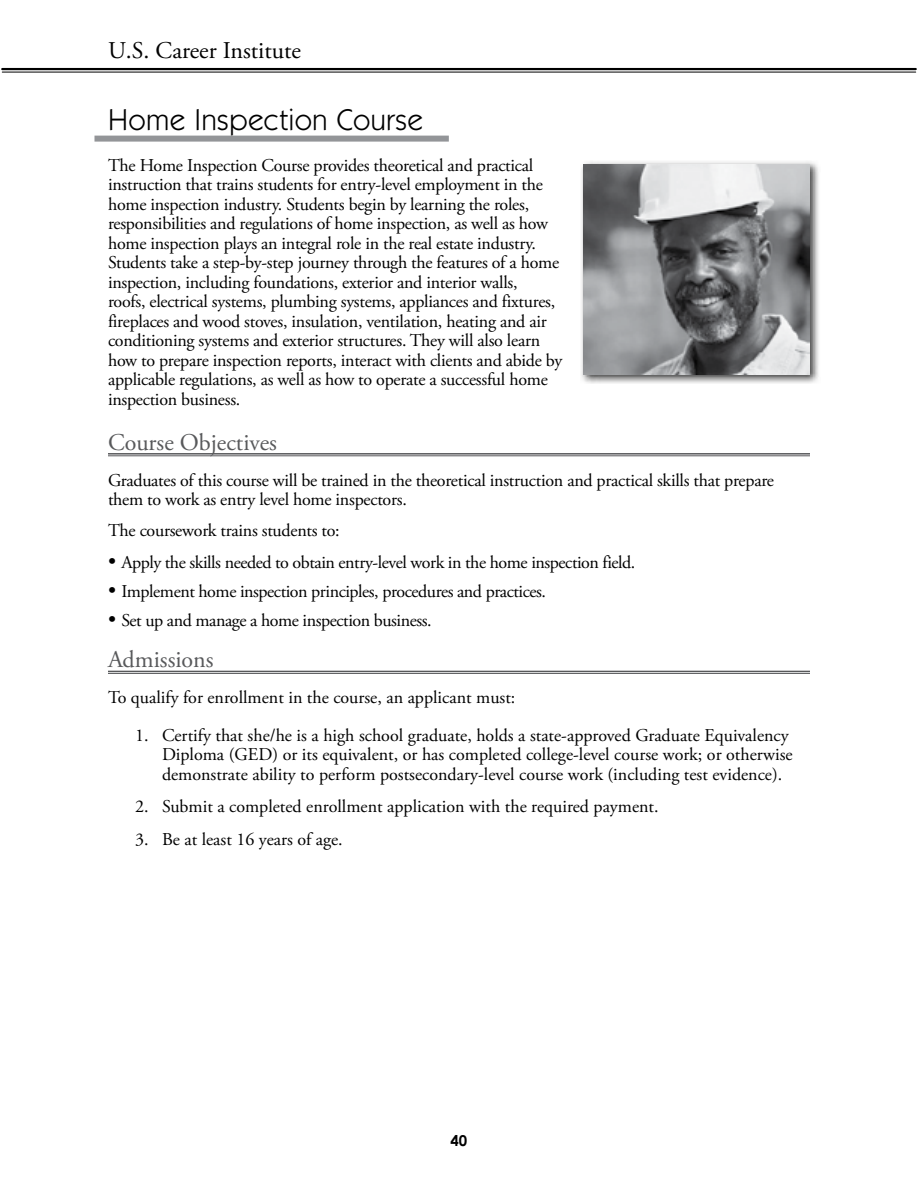
<style>
.page{position:relative;width:918px;height:1188px;background:#fff}
.page>*{position:absolute;margin:0;border:0;box-sizing:border-box;transform-origin:0 0}
.t1{font:30px "ITC Kabel Std";letter-spacing:.02em;color:#000}
.t2{font:24px "Adobe Garamond Pro";color:#58595b}
.t3{font:24px "Adobe Garamond Pro";color:#000}
.t4{font:18px/19.5px "Adobe Garamond Pro";letter-spacing:-.015em;color:#000}
.t5{font:700 15px "Century Gothic";color:#000}
.s1{font-size:21px}
</style>
<div class="page">
<hr style="left:2px;top:68px;width:914px;height:2px;background:#000">
<hr style="left:2px;top:72px;width:914px;height:1px;background:#000">
<div style="left:94px;top:136px;width:355px;height:6px;background:#939598"></div>
<hr style="left:108px;top:453px;width:702px;height:2px;background:#58595b">
<hr style="left:108px;top:456px;width:702px;height:1px;background:#58595b">
<hr style="left:108px;top:671px;width:702px;height:1px;background:#58595b">
<hr style="left:108px;top:673px;width:702px;height:1px;background:#58595b">
<img style="left:581px;top:161px;width:238px;height:223px">
<img style="left:584px;top:164px;width:226px;height:210px">
<h2 class="t3" style="left:108px;top:36px;width:194px">U.S. Career Institute</h2>
<h1 class="t1" style="left:108px;top:102px;width:316px">Home Inspection Course</h1>
<p class="t4" style="left:108px;top:156px;width:456px">The Home Inspection Course provides theoretical and practical instruction that trains students for entry-level employment in the home inspection industry. Students begin by learning the roles, responsibilities and regulations of home inspection, as well as how home inspection plays an integral role in the real estate industry.<br>Students take a step-by-step journey through the features of a home inspection, including foundations, exterior and interior walls,<br>roofs, electrical systems, plumbing systems, appliances and fixtures, fireplaces and wood stoves, insulation, ventilation, heating and air conditioning systems and exterior structures. They will also learn how to prepare inspection reports, interact with clients and abide by applicable regulations, as well as how to operate a successful home inspection business.</p>
<h2 class="t2" style="left:108px;top:428px;width:171px">Course Objectives</h2>
<p class="t4" style="left:108px;top:471px;width:668px">Graduates of this course will be trained in the theoretical instruction and practical skills that prepare them to work as entry level home inspectors.</p>
<p class="t4" style="left:108px;top:522px;width:233px">The coursework trains students to:</p>
<p class="t4" style="left:108px;top:554px;width:529px"><span class="s1">•</span> Apply the skills needed to obtain entry-level work in the home inspection field.</p>
<p class="t4" style="left:108px;top:582px;width:440px"><span class="s1">•</span> Implement home inspection principles, procedures and practices.</p>
<p class="t4" style="left:108px;top:611px;width:325px"><span class="s1">•</span> Set up and manage a home inspection business.</p>
<h2 class="t2" style="left:108px;top:645px;width:107px">Admissions</h2>
<p class="t4" style="left:108px;top:688px;width:409px">To qualify for enrollment in the course, an applicant must:</p>
<p class="t4" style="left:162px;top:726px;width:632px;text-indent:-27px">1. Certify that she/he is a high school graduate, holds a state-approved Graduate Equivalency<br>Diploma (GED) or its equivalent, or has completed college-level course work; or otherwise demonstrate ability to perform postsecondary-level course work (including test evidence).</p>
<p class="t4" style="left:135px;top:798px;width:525px">2. Submit a completed enrollment application with the required payment.</p>
<p class="t4" style="left:135px;top:830px;width:209px">3. Be at least 16 years of age.</p>
<p class="t5" style="left:451px;top:1129px;width:18px">40</p>
</div>
